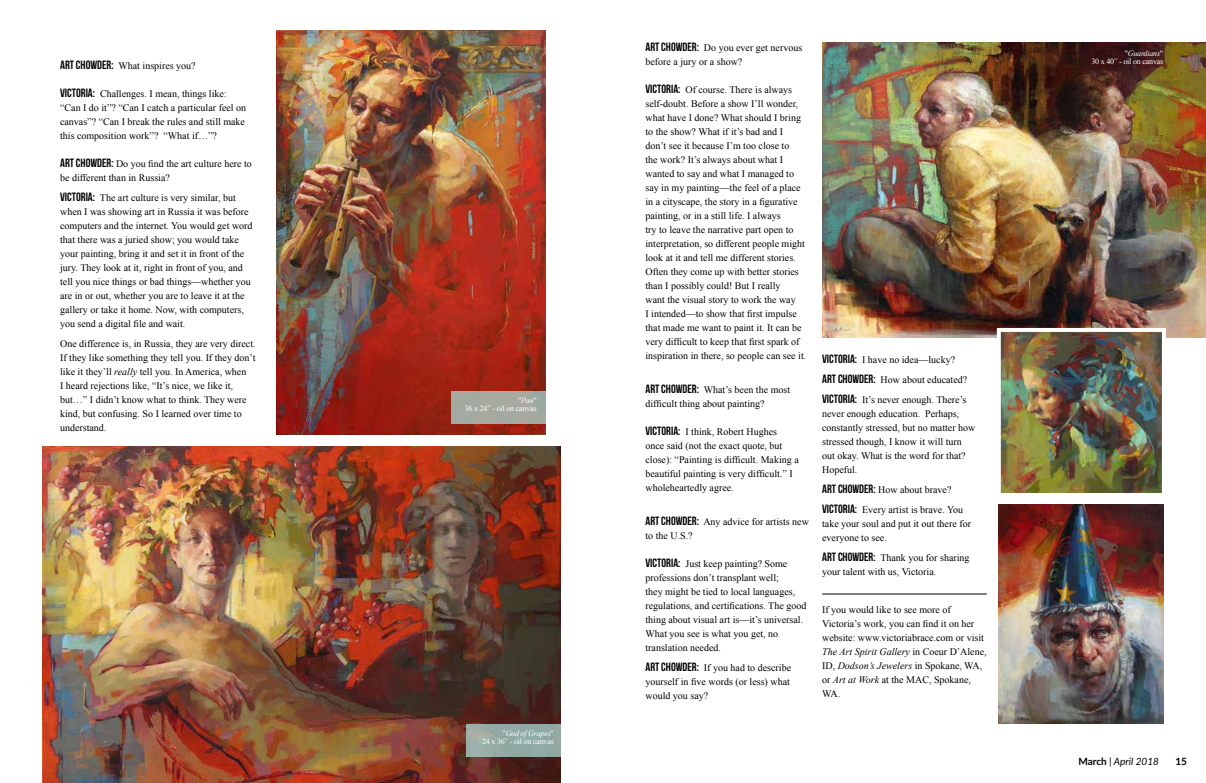
<style>
.page{position:relative;width:1206px;height:783px;background:#fff}
.page>*{position:absolute;margin:0;border:0;box-sizing:border-box;transform-origin:0 0}
.t1{font:10px/14px "Times New Roman";color:#000}
.t2{font:italic 10px "Lato";color:#000}
.t3{font:700 10px "Lato";color:#000}
.t4{font:8px/8px "Times New Roman";letter-spacing:-.025em;color:#fff;text-align:right}
.s1{font-family:"Bebas Neue";font-size:12px}
.s2{font-style:italic}
.s3{font-weight:700;font-style:normal}
</style>
<div class="page">
<img style="left:276px;top:31px;width:269px;height:404px">
<img style="left:43px;top:446px;width:517px;height:337px">
<img style="left:822px;top:42px;width:384px;height:296px">
<img style="left:999px;top:505px;width:164px;height:219px">
<img style="left:1002px;top:333px;width:159px;height:159px">
<div style="left:997px;top:328px;width:169px;height:169px;border:4px solid #fff"></div>
<hr style="left:822px;top:594px;width:165px;height:1px;background:#000">
<svg style="left:466px;top:724px;width:94px;height:33px;background:#94aaa4"></svg>
<div style="left:451px;top:392px;width:94px;height:32px;background:#a6a9a1"></div>
<p class="t1" style="left:60px;top:58px;width:137px"><span class="s1">ART CHOWDER:</span> What inspires you?</p>
<p class="t1" style="left:60px;top:86px;width:188px"><span class="s1">VICTORIA:</span> Challenges. I mean, things like: “Can I do it”? “Can I catch a particular feel on canvas”? “Can I break the rules and still make this composition work”? “What if…”?</p>
<p class="t1" style="left:60px;top:156px;width:193px"><span class="s1">ART CHOWDER:</span> Do you find the art culture here to be different than in Russia?</p>
<p class="t1" style="left:60px;top:190px;width:194px"><span class="s1">VICTORIA:</span> The art culture is very similar, but when I was showing art in Russia it was before computers and the internet. You would get word that there was a juried show; you would take your painting, bring it and set it in front of the jury. They look at it, right in front of you, and tell you nice things or bad things—whether you are in or out, whether you are to leave it at the gallery or take it home. Now, with computers, you send a digital file and wait.</p>
<p class="t1" style="left:60px;top:336px;width:197px">One difference is, in Russia, they are very direct.<br>If they like something they tell you. If they don’t like it they’ll <span class="s2">really</span> tell you. In America, when<br>I heard rejections like, “It’s nice, we like it, but…” I didn’t know what to think. They were kind, but confusing. So I learned over time to understand.</p>
<p class="t4" style="left:465px;top:396px;width:73px">"<span class="s2">Pan</span>"<br>36 x 24” - oil on canvas</p>
<p class="t4" style="left:482px;top:729px;width:73px">"<span class="s2">God of Grapes</span>"<br>24 x 36” - oil on canvas</p>
<p class="t1" style="left:645px;top:41px;width:158px"><span class="s1">ART CHOWDER:</span> Do you ever get nervous before a jury or a show?</p>
<p class="t1" style="left:645px;top:83px;width:162px"><span class="s1">VICTORIA:</span> Of course. There is always self-doubt. Before a show I’ll wonder, what have I done? What should I bring to the show? What if it’s bad and I don’t see it because I’m too close to<br>the work? It’s always about what I wanted to say and what I managed to say in my painting—the feel of a place in a cityscape, the story in a figurative painting, or in a still life. I always<br>try to leave the narrative part open to interpretation, so different people might look at it and tell me different stories.<br>Often they come up with better stories than I possibly could! But I really<br>want the visual story to work the way<br>I intended—to show that first impulse that made me want to paint it. It can be very difficult to keep that first spark of inspiration in there, so people can see it.</p>
<p class="t1" style="left:645px;top:383px;width:146px"><span class="s1">ART CHOWDER:</span> What’s been the most difficult thing about painting?</p>
<p class="t1" style="left:645px;top:425px;width:155px"><span class="s1">VICTORIA:</span> I think, Robert Hughes<br>once said (not the exact quote, but close): “Painting is difficult. Making a beautiful painting is very difficult.” I wholeheartedly agree.</p>
<p class="t1" style="left:645px;top:515px;width:165px"><span class="s1">ART CHOWDER:</span> Any advice for artists new to the U.S.?</p>
<p class="t1" style="left:645px;top:557px;width:162px"><span class="s1">VICTORIA:</span> Just keep painting? Some professions don’t transplant well;<br>they might be tied to local languages, regulations, and certifications. The good thing about visual art is—it’s universal.<br>What you see is what you get, no translation needed.</p>
<p class="t1" style="left:645px;top:661px;width:147px"><span class="s1">ART CHOWDER:</span> If you had to describe yourself in five words (or less) what would you say?</p>
<p class="t1" style="left:822px;top:350px;width:147px;line-height:20px"><span class="s1">VICTORIA:</span> I have no idea—lucky?<br><span class="s1">ART CHOWDER:</span> How about educated?<br><span class="s1">VICTORIA:</span> It’s never enough. There’s</p>
<p class="t1" style="left:822px;top:407px;width:155px">never enough education. Perhaps, constantly stressed, but no matter how stressed though, I know it will turn out okay. What is the word for that?<br>Hopeful.</p>
<p class="t1" style="left:822px;top:480px;width:143px;line-height:20px"><span class="s1">ART CHOWDER:</span> How about brave?<br><span class="s1">VICTORIA:</span> Every artist is brave. You</p>
<p class="t1" style="left:822px;top:517px;width:150px">take your soul and put it out there for everyone to see.</p>
<p class="t1" style="left:822px;top:551px;width:149px"><span class="s1">ART CHOWDER:</span> Thank you for sharing your talent with us, Victoria.</p>
<p class="t1" style="left:822px;top:603px;width:166px">If you would like to see more of<br>Victoria’s work, you can find it on her website: www.victoriabrace.com or visit<br><span class="s2">The Art Spirit Gallery</span> in Coeur D’Alene,<br>ID, <span class="s2">Dodson’s Jewelers</span> in Spokane, WA, or <span class="s2">Art at Work</span> at the MAC, Spokane,<br>WA.</p>
<p class="t4" style="left:1091px;top:49px;width:73px">"<span class="s2">Guardians</span>"<br>30 x 40” - oil on canvas</p>
<p class="t2" style="left:1078px;top:755px;width:82px"><span class="s3">March</span> | April 2018</p>
<p class="t3" style="left:1175px;top:754px;width:13px">15</p>
</div>
